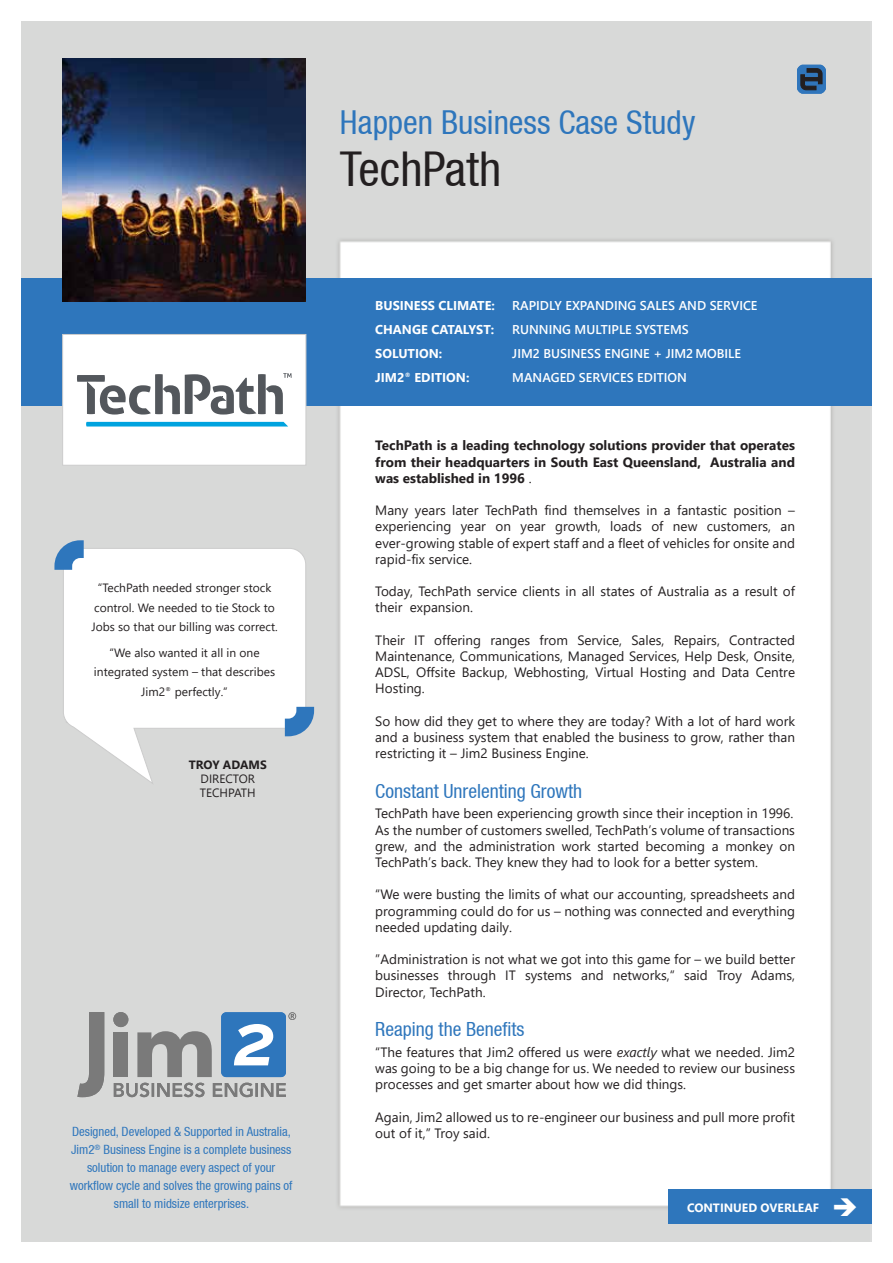
<style>
.page{position:relative;width:893px;height:1263px;background:#fff}
.page>*{position:absolute;margin:0;border:0;box-sizing:border-box;transform-origin:0 0}
.t1{font:condensed 48px "Helvetica Neue LT";color:#231f20}
.t2{font:condensed 33px "Helvetica Neue LT";color:#2e76bc}
.t3{font:condensed 19.5px "Helvetica Neue LT";color:#2e76bc}
.t4{font:13.5px/16.2px "Segoe UI";color:#231f20;text-align:justify}
.t5{font:700 13.5px/16.2px "Segoe UI";color:#231f20;text-align:justify}
.t6{font:condensed 12.75px/18px "Helvetica Neue LT";color:#2e76bc;text-align:center}
.t7{font:600 12.75px "Segoe UI";color:#fff}
.t8{font:700 12.75px "Segoe UI";color:#fff}
.t9{font:12px/19.5px "Segoe UI";color:#231f20;text-align:center}
.t10{font:700 12px "Segoe UI";color:#fff}
.t11{font:700 12px "Segoe UI";color:#231f20}
.s1{font-weight:400}
.s2{font-style:italic}
</style>
<div class="page">
<img style="left:21px;top:21px;width:851px;height:1220px">
<div style="left:21px;top:278px;width:851px;height:128px;background:#2e76bc"></div>
<div style="left:62px;top:334px;width:244px;height:131px;background:#fff;border:1px solid #ccc"></div>
<div style="left:668px;top:1189px;width:204px;height:35px;background:#2e76bc"></div>
<svg style="left:63px;top:548px;width:243px;height:236px"></svg>
<svg style="left:54px;top:540px;width:30px;height:30px"></svg>
<svg style="left:285px;top:707px;width:29px;height:29px"></svg>
<img style="left:62px;top:59px;width:244px;height:243px">
<svg style="left:77px;top:373px;width:215px;height:42px"></svg>
<svg style="left:86px;top:422px;width:202px;height:4px"></svg>
<svg style="left:797px;top:65px;width:29px;height:29px"></svg>
<svg style="left:801px;top:69px;width:21px;height:21px"></svg>
<div style="left:221px;top:1012px;width:65px;height:65px;background:#2e76bc;border-radius:5px"></div>
<div style="left:114px;top:1032px;width:14px;height:45px;background:#7a7a7a"></div>
<svg style="left:137px;top:1031px;width:75px;height:46px;background:#999a99"></svg>
<svg style="left:77px;top:1012px;width:27px;height:85px;background:#a0a0a0"></svg>
<svg style="left:288px;top:1012px;width:8px;height:8px"></svg>
<svg style="left:234px;top:1024px;width:39px;height:41px"></svg>
<div style="left:113px;top:1012px;width:15px;height:15px;background:#7a7a7a;border-radius:50%"></div>
<svg style="left:114px;top:1083px;width:172px;height:14px;background:#a8a9a8"></svg>
<p class="t9" style="left:91px;top:577px;width:188px">“TechPath needed stronger stock control. We needed to tie Stock to<br>Jobs so that our billing was correct.</p>
<p class="t9" style="left:94px;top:642px;width:183px">“We also wanted it all in one integrated system – that describes<br>Jim2<sup>®</sup> perfectly.”</p>
<p class="t11" style="left:189px;top:753px;width:79px">TROY ADAMS</p>
<p class="t9" style="left:200px;top:770px;width:57px;line-height:14.4px;text-align:left">DIRECTOR<br>TECHPATH</p>
<p class="t6" style="left:70px;top:1122px;width:224px">Designed, Developed &amp; Supported in Australia, Jim2<sup>®</sup> Business Engine is a complete business solution to manage every aspect of your workflow cycle and solves the growing pains of small to midsize enterprises.</p>
<h2 class="t2" style="left:340px;top:103px;width:357px">Happen Business Case Study</h2>
<h1 class="t1" style="left:340px;top:141px;width:163px">TechPath</h1>
<p class="t8" style="left:375px;top:293px;width:121px">BUSINESS CLIMATE:</p>
<p class="t7" style="left:512px;top:293px;width:247px">RAPIDLY EXPANDING SALES AND SERVICE</p>
<p class="t8" style="left:375px;top:317px;width:120px">CHANGE CATALYST:</p>
<p class="t7" style="left:512px;top:317px;width:178px">RUNNING MULTIPLE SYSTEMS</p>
<p class="t8" style="left:375px;top:341px;width:69px">SOLUTION:</p>
<p class="t7" style="left:512px;top:341px;width:230px">JIM2 BUSINESS ENGINE + JIM2 MOBILE</p>
<p class="t8" style="left:375px;top:365px;width:96px">JIM2<sup>®</sup> EDITION:</p>
<p class="t7" style="left:512px;top:365px;width:176px">MANAGED SERVICES EDITION</p>
<p class="t5" style="left:375px;top:436px;width:421px">TechPath is a leading technology solutions provider that operates from their headquarters in South East Queensland, Australia and was established in 1996 <span class="s1">.</span></p>
<p class="t4" style="left:375px;top:501px;width:421px">Many years later TechPath find themselves in a fantastic position – experiencing year on year growth, loads of new customers, an ever-growing stable of expert staff and a fleet of vehicles for onsite and rapid-fix service.</p>
<p class="t4" style="left:375px;top:582px;width:421px">Today, TechPath service clients in all states of Australia as a result of their expansion.</p>
<p class="t4" style="left:375px;top:631px;width:421px">Their IT offering ranges from Service, Sales, Repairs, Contracted Maintenance, Communications, Managed Services, Help Desk, Onsite, ADSL, Offsite Backup, Webhosting, Virtual Hosting and Data Centre Hosting.</p>
<p class="t4" style="left:375px;top:712px;width:421px">So how did they get to where they are today? With a lot of hard work and a business system that enabled the business to grow, rather than restricting it – Jim2 Business Engine.</p>
<h3 class="t3" style="left:375px;top:779px;width:209px">Constant Unrelenting Growth</h3>
<p class="t4" style="left:375px;top:804px;width:421px;text-align:left">TechPath have been experiencing growth since their inception in 1996.<br>As the number of customers swelled, TechPath’s volume of transactions grew, and the administration work started becoming a monkey on TechPath’s back. They knew they had to look for a better system.</p>
<p class="t4" style="left:375px;top:885px;width:421px">“We were busting the limits of what our accounting, spreadsheets and programming could do for us – nothing was connected and everything needed updating daily.</p>
<p class="t4" style="left:375px;top:950px;width:421px">”Administration is not what we got into this game for – we build better businesses through IT systems and networks,“ said Troy Adams, Director, TechPath.</p>
<h3 class="t3" style="left:375px;top:1018px;width:151px">Reaping the Benefits</h3>
<p class="t4" style="left:375px;top:1043px;width:421px">“The features that Jim2 offered us were <span class="s2">exactly</span> what we needed. Jim2 was going to be a big change for us. We needed to review our business processes and get smarter about how we did things.</p>
<p class="t4" style="left:375px;top:1108px;width:421px">Again, Jim2 allowed us to re-engineer our business and pull more profit out of it,” Troy said.</p>
<p class="t10" style="left:687px;top:1196px;width:173px">CONTINUED OVERLEAF ➔</p>
</div>
